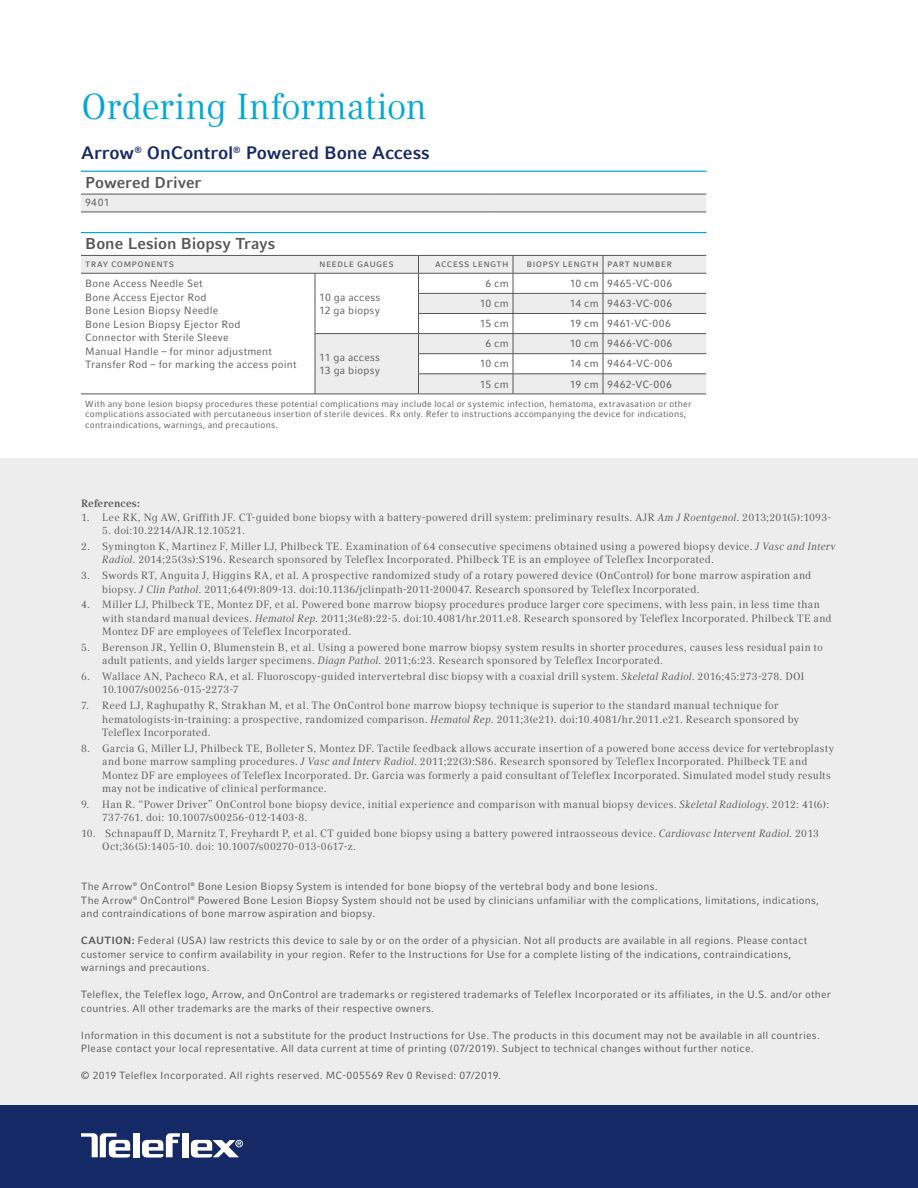
<style>
.page{position:relative;width:918px;height:1188px;background:#fff}
.page>*{position:absolute;margin:0;border:0;box-sizing:border-box;transform-origin:0 0}
.t1{font:36px "Compatil Text LT Pro";letter-spacing:.005em;color:#00a8d7}
.t2{font:700 18px "Compatil Fact LT Pro";letter-spacing:-.005em;color:#152967}
.t3{font:700 15.75px "Compatil Fact LT Pro";color:#565656}
.t4{font:10.5px/13.5px "Compatil Text LT Pro";letter-spacing:.025em;color:#565656}
.t5{font:10.5px/13.5px "Compatil Fact LT Pro";letter-spacing:.02em;color:#565656}
.t6{font:10.5px "Compatil Fact LT Pro";letter-spacing:.04em;color:#565656}
.t7{font:700 10.5px "Compatil Text LT Pro";letter-spacing:.01em;color:#565656}
.t8{font:9px/10.5px "Compatil Fact LT Pro";letter-spacing:.025em;color:#565656}
.s1{font-style:italic}
.s2{font-weight:700}
</style>
<div class="page">
<div style="left:0;top:458px;width:918px;height:730px;background:#ededed"></div>
<div style="left:0;top:1105px;width:918px;height:83px;background:#152967"></div>
<hr style="left:81px;top:171px;width:625px;height:1px;background:#00a8d7">
<div style="left:81px;top:195px;width:625px;height:17px;background:#ededed"></div>
<hr style="left:81px;top:194px;width:234px;height:1px;background:#565656">
<hr style="left:315px;top:194px;width:88px;height:1px;background:#565656">
<hr style="left:403px;top:194px;width:87px;height:1px;background:#565656">
<hr style="left:490px;top:194px;width:88px;height:1px;background:#565656">
<hr style="left:578px;top:194px;width:128px;height:1px;background:#565656">
<hr style="left:81px;top:212px;width:234px;height:1px;background:#565656">
<hr style="left:315px;top:212px;width:88px;height:1px;background:#565656">
<hr style="left:403px;top:212px;width:87px;height:1px;background:#565656">
<hr style="left:490px;top:212px;width:88px;height:1px;background:#565656">
<hr style="left:578px;top:212px;width:128px;height:1px;background:#565656">
<hr style="left:81px;top:232px;width:625px;height:1px;background:#00a8d7">
<hr style="left:81px;top:394px;width:234px;height:1px;background:#565656">
<hr style="left:315px;top:394px;width:103px;height:1px;background:#565656">
<hr style="left:418px;top:394px;width:95px;height:1px;background:#565656">
<hr style="left:513px;top:394px;width:90px;height:1px;background:#565656">
<hr style="left:603px;top:394px;width:103px;height:1px;background:#565656">
<svg style="left:81px;top:255px;width:625px;height:139px"></svg>
<div style="left:182px;top:1133px;width:6px;height:24px;background:#fff"></div>
<svg style="left:142px;top:1133px;width:38px;height:25px"></svg>
<div style="left:133px;top:1133px;width:6px;height:24px;background:#fff"></div>
<svg style="left:191px;top:1140px;width:52px;height:18px"></svg>
<svg style="left:81px;top:1133px;width:49px;height:25px"></svg>
<h1 class="t1" style="left:81px;top:86px;width:347px">Ordering Information</h1>
<h2 class="t2" style="left:81px;top:143px;width:350px">Arrow<sup>®</sup> OnControl<sup>®</sup> Powered Bone Access</h2>
<h3 class="t3" style="left:85px;top:173px;width:118px">Powered Driver</h3>
<p class="t5" style="left:85px;top:195px;width:26px">9401</p>
<h3 class="t3" style="left:85px;top:234px;width:192px">Bone Lesion Biopsy Trays</h3>
<p class="t5" style="left:85px;top:257px;width:90px">tray components</p>
<p class="t5" style="left:319px;top:257px;width:76px">needle gauges</p>
<p class="t5" style="left:435px;top:257px;width:75px">access length</p>
<p class="t5" style="left:526px;top:257px;width:147px">biopsy length part number</p>
<p class="t5" style="left:85px;top:277px;width:213px">Bone Access Needle Set<br>Bone Access Ejector Rod<br>Bone Lesion Biopsy Needle<br>Bone Lesion Biopsy Ejector Rod<br>Connector with Sterile Sleeve<br>Manual Handle – for minor adjustment<br>Transfer Rod – for marking the access point</p>
<p class="t5" style="left:486px;top:277px;width:25px">6 cm</p>
<p class="t5" style="left:570px;top:277px;width:104px">10 cm 9465-VC-006</p>
<p class="t5" style="left:480px;top:297px;width:30px">10 cm</p>
<p class="t5" style="left:570px;top:297px;width:104px">14 cm 9463-VC-006</p>
<p class="t5" style="left:480px;top:317px;width:30px">15 cm</p>
<p class="t5" style="left:570px;top:317px;width:103px">19 cm 9461-VC-006</p>
<p class="t5" style="left:319px;top:290px;width:63px">10 ga access<br>12 ga biopsy</p>
<p class="t5" style="left:486px;top:337px;width:25px">6 cm</p>
<p class="t6" style="left:570px;top:338px;width:104px">10 cm 9466-VC-006</p>
<p class="t5" style="left:480px;top:357px;width:30px">10 cm</p>
<p class="t6" style="left:570px;top:358px;width:104px">14 cm 9464-VC-006</p>
<p class="t5" style="left:480px;top:377px;width:30px">15 cm</p>
<p class="t5" style="left:570px;top:377px;width:103px">19 cm 9462-VC-006</p>
<p class="t8" style="left:85px;top:398px;width:608px">With any bone lesion biopsy procedures these potential complications may include local or systemic infection, hematoma, extravasation or other complications associated with percutaneous insertion of sterile devices. Rx only. Refer to instructions accompanying the device for indications, contraindications, warnings, and precautions.</p>
<p class="t5" style="left:319px;top:351px;width:62px">11 ga access<br>13 ga biopsy</p>
<p class="t7" style="left:81px;top:498px;width:61px">References:</p>
<p class="t4" style="left:81px;top:511px;width:752px">1. Lee RK, Ng AW, Griffith JF. CT-guided bone biopsy with a battery-powered drill system: preliminary results. AJR <span class="s1">Am J Roentgenol</span>. 2013;201(5):1093-</p>
<p class="t4" style="left:102px;top:524px;width:144px">5. doi:10.2214/AJR.12.10521.</p>
<p class="t4" style="left:102px;top:540px;width:735px;text-indent:-21px">2. Symington K, Martinez F, Miller LJ, Philbeck TE. Examination of 64 consecutive specimens obtained using a powered biopsy device. <span class="s1">J Vasc and Interv<br>Radiol</span>. 2014;25(3s):S196. Research sponsored by Teleflex Incorporated. Philbeck TE is an employee of Teleflex Incorporated.</p>
<p class="t4" style="left:102px;top:569px;width:711px;text-indent:-21px">3. Swords RT, Anguita J, Higgins RA, et al. A prospective randomized study of a rotary powered device (OnControl) for bone marrow aspiration and biopsy. <span class="s1">J Clin Pathol</span>. 2011;64(9):809-13. doi:10.1136/jclinpath-2011-200047. Research sponsored by Teleflex Incorporated.</p>
<p class="t4" style="left:102px;top:598px;width:731px;text-indent:-21px">4. Miller LJ, Philbeck TE, Montez DF, et al. Powered bone marrow biopsy procedures produce larger core specimens, with less pain, in less time than with standard manual devices. <span class="s1">Hematol Rep</span>. 2011;3(e8):22-5. doi:10.4081/hr.2011.e8. Research sponsored by Teleflex Incorporated. Philbeck TE and<br>Montez DF are employees of Teleflex Incorporated.</p>
<p class="t4" style="left:102px;top:641px;width:722px;text-indent:-21px">5. Berenson JR, Yellin O, Blumenstein B, et al. Using a powered bone marrow biopsy system results in shorter procedures, causes less residual pain to adult patients, and yields larger specimens. <span class="s1">Diagn Pathol</span>. 2011;6:23. Research sponsored by Teleflex Incorporated.</p>
<p class="t4" style="left:102px;top:670px;width:704px;text-indent:-21px">6. Wallace AN, Pacheco RA, et al. Fluoroscopy-guided intervertebral disc biopsy with a coaxial drill system. <span class="s1">Skeletal Radiol</span>. 2016;45:273-278. DOI<br>10.1007/s00256-015-2273-7</p>
<p class="t4" style="left:102px;top:699px;width:698px;text-indent:-21px">7. Reed LJ, Raghupathy R, Strakhan M, et al. The OnControl bone marrow biopsy technique is superior to the standard manual technique for hematologists-in-training: a prospective, randomized comparison. <span class="s1">Hematol Rep</span>. 2011;3(e21). doi:10.4081/hr.2011.e21. Research sponsored by<br>Teleflex Incorporated.</p>
<p class="t4" style="left:102px;top:741px;width:733px;text-indent:-21px">8. Garcia G, Miller LJ, Philbeck TE, Bolleter S, Montez DF. Tactile feedback allows accurate insertion of a powered bone access device for vertebroplasty and bone marrow sampling procedures. <span class="s1">J Vasc and Interv Radiol</span>. 2011;22(3):S86. Research sponsored by Teleflex Incorporated. Philbeck TE and Montez DF are employees of Teleflex Incorporated. Dr. Garcia was formerly a paid consultant of Teleflex Incorporated. Simulated model study results may not be indicative of clinical performance.</p>
<p class="t4" style="left:102px;top:798px;width:729px;text-indent:-21px">9. Han R. “Power Driver” OnControl bone biopsy device, initial experience and comparison with manual biopsy devices. <span class="s1">Skeletal Radiology</span>. 2012: 41(6):<br>737-761. doi: 10.1007/s00256-012-1403-8.</p>
<p class="t4" style="left:102px;top:827px;width:718px;text-indent:-21px">10. Schnapauff D, Marnitz T, Freyhardt P, et al. CT guided bone biopsy using a battery powered intraosseous device. <span class="s1">Cardiovasc Intervent Radiol</span>. 2013<br>Oct;36(5):1405-10. doi: 10.1007/s00270-013-0617-z.</p>
<p class="t5" style="left:81px;top:880px;width:740px">The Arrow<sup>®</sup> OnControl<sup>®</sup> Bone Lesion Biopsy System is intended for bone biopsy of the vertebral body and bone lesions.<br>The Arrow<sup>®</sup> OnControl<sup>®</sup> Powered Bone Lesion Biopsy System should not be used by clinicians unfamiliar with the complications, limitations, indications, and contraindications of bone marrow aspiration and biopsy.</p>
<p class="t5" style="left:81px;top:934px;width:728px"><span class="s2">CAUTION:</span> Federal (USA) law restricts this device to sale by or on the order of a physician. Not all products are available in all regions. Please contact customer service to confirm availability in your region. Refer to the Instructions for Use for a complete listing of the indications, contraindications, warnings and precautions.</p>
<p class="t5" style="left:81px;top:988px;width:751px">Teleflex, the Teleflex logo, Arrow, and OnControl are trademarks or registered trademarks of Teleflex Incorporated or its affiliates, in the U.S. and/or other countries. All other trademarks are the marks of their respective owners.</p>
<p class="t5" style="left:81px;top:1028px;width:740px">Information in this document is not a substitute for the product Instructions for Use. The products in this document may not be available in all countries.<br>Please contact your local representative. All data current at time of printing (07/2019). Subject to technical changes without further notice.</p>
<p class="t5" style="left:81px;top:1069px;width:422px">© 2019 Teleflex Incorporated. All rights reserved. MC-005569 Rev 0 Revised: 07/2019.</p>
</div>
